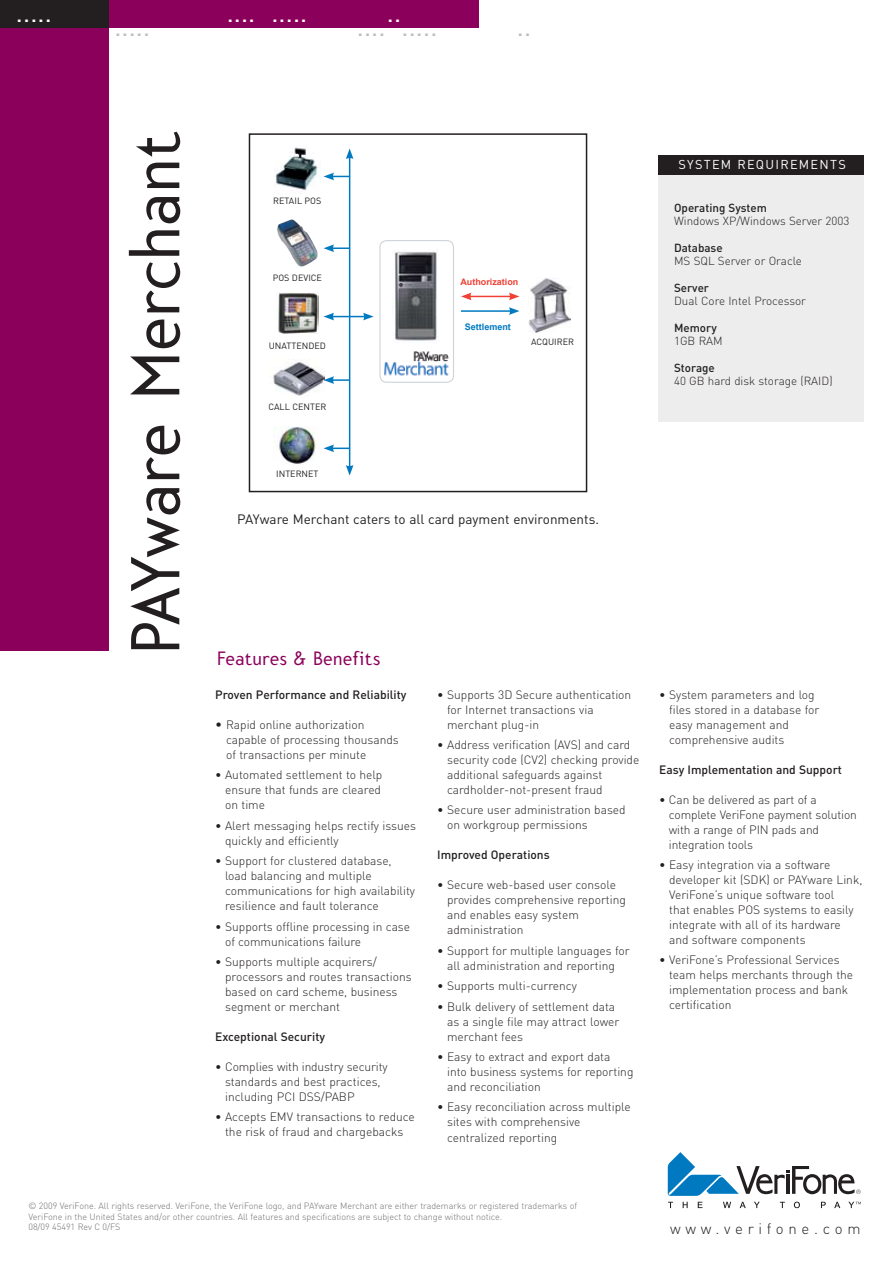
<style>
.page{position:relative;width:893px;height:1263px;background:#fff}
.page>*{position:absolute;margin:0;border:0;box-sizing:border-box;transform-origin:0 0}
.t1{font:75px "Mercury";letter-spacing:-.015em;color:#231f20}
.t2{font:25.95px "Helvetica";color:#bcbdc0}
.t3{font:25.95px "Helvetica";color:#fff}
.t4{font:21px "Mercury";letter-spacing:-.005em;color:#8b005a}
.t5{font:300 15px "DIN";letter-spacing:.315em;color:#231f20}
.t6{font:13.5px "DIN";color:#231f20}
.t7{font:12.75px "DIN";letter-spacing:.1em;color:#fff}
.t8{font:300 12px/15px "DIN";color:#231f20}
.t9{font:500 12px "DIN";color:#231f20}
.t10{font:300 11.7px "DIN";color:#231f20}
.t11{font:500 11.7px "DIN";color:#231f20}
.t12{font:300 9px/10.5px "DIN";letter-spacing:-.005em;color:#6d6f71}
.t13{font:9px "DIN";color:#231f20}
.t14{font:700 9px "Arial";color:#ef4135}
.t15{font:700 9px "Arial";color:#0079c1}
.s1{font-size:13.2px}
</style>
<div class="page">
<div style="left:379px;top:240px;width:75px;height:143px;border:1px solid #cfd4d8;border-radius:7px"></div>
<img style="left:384px;top:352px;width:64px;height:24px">
<hr style="left:349px;top:157px;width:1px;height:310px;background:#0079c1">
<svg style="left:346px;top:149px;width:7px;height:10px"></svg>
<svg style="left:346px;top:465px;width:7px;height:11px"></svg>
<div style="left:658px;top:175px;width:205px;height:247px;background:#ededee"></div>
<div style="left:108px;top:0;width:370px;height:27px;background:#8b005a"></div>
<div style="left:0;top:0;width:108px;height:650px;background:#8b005a"></div>
<div style="left:0;top:0;width:108px;height:27px;background:#231f20"></div>
<svg style="left:668px;top:1202px;width:5px;height:6px"></svg>
<svg style="left:683px;top:1202px;width:5px;height:6px"></svg>
<svg style="left:698px;top:1202px;width:4px;height:6px"></svg>
<svg style="left:723px;top:1202px;width:8px;height:6px"></svg>
<svg style="left:740px;top:1202px;width:6px;height:6px"></svg>
<svg style="left:754px;top:1202px;width:6px;height:6px"></svg>
<svg style="left:780px;top:1202px;width:5px;height:6px"></svg>
<svg style="left:794px;top:1202px;width:6px;height:6px"></svg>
<svg style="left:821px;top:1202px;width:5px;height:6px"></svg>
<svg style="left:834px;top:1202px;width:6px;height:6px"></svg>
<svg style="left:848px;top:1202px;width:13px;height:6px"></svg>
<svg style="left:668px;top:1152px;width:193px;height:44px"></svg>
<div style="left:658px;top:155px;width:205px;height:19px;background:#231f20"></div>
<div style="left:249px;top:133px;width:338px;height:359px;border:2px solid #231f20"></div>
<img style="left:274px;top:147px;width:46px;height:43px">
<img style="left:277px;top:219px;width:41px;height:48px">
<img style="left:276px;top:292px;width:43px;height:42px">
<img style="left:273px;top:359px;width:52px;height:37px">
<img style="left:274px;top:427px;width:43px;height:37px">
<img style="left:528px;top:278px;width:43px;height:55px">
<svg style="left:324px;top:173px;width:25px;height:7px"></svg>
<svg style="left:324px;top:244px;width:25px;height:8px"></svg>
<hr style="left:332px;top:316px;width:33px;height:1px;background:#0079c1">
<svg style="left:324px;top:313px;width:10px;height:7px"></svg>
<svg style="left:363px;top:313px;width:11px;height:7px"></svg>
<hr style="left:461px;top:310px;width:50px;height:2px;background:#0079c1">
<svg style="left:509px;top:307px;width:10px;height:8px"></svg>
<hr style="left:469px;top:296px;width:42px;height:1px;background:#ef4135">
<svg style="left:461px;top:293px;width:10px;height:7px"></svg>
<svg style="left:509px;top:293px;width:10px;height:7px"></svg>
<svg style="left:324px;top:376px;width:25px;height:8px"></svg>
<svg style="left:324px;top:444px;width:25px;height:8px"></svg>
<img style="left:395px;top:251px;width:42px;height:90px">
<h2 class="t3" style="left:16px;top:-7px;width:38px">.....</h2>
<h2 class="t3" style="left:227px;top:-7px;width:82px">.... .....</h2>
<h2 class="t3" style="left:387px;top:-7px;width:16px">..</h2>
<h2 class="t2" style="left:114px;top:7px;width:38px">.....</h2>
<h2 class="t2" style="left:357px;top:7px;width:82px">.... .....</h2>
<h2 class="t2" style="left:517px;top:7px;width:16px">..</h2>
<h1 class="t1" style="left:114px;top:655px;width:525px;rotate:-90deg">PAYware Merchant</h1>
<p class="t13" style="left:273px;top:196px;width:5px">RETAIL</p>
<p class="t13" style="left:305px;top:196px;width:18px">POS</p>
<p class="t13" style="left:273px;top:272px;width:5px">POS</p>
<p class="t13" style="left:292px;top:272px;width:22px">DEVICE</p>
<p class="t13" style="left:269px;top:340px;width:7px">UNATTEN</p>
<p class="t13" style="left:308px;top:340px;width:19px">DED</p>
<p class="t13" style="left:268px;top:402px;width:11px">CALL</p>
<p class="t13" style="left:292px;top:402px;width:12px">CENTE</p>
<p class="t13" style="left:320px;top:402px;width:7px">R</p>
<p class="t13" style="left:276px;top:468px;width:9px">INTE</p>
<p class="t13" style="left:296px;top:468px;width:13px">RNET</p>
<p class="t14" style="left:460px;top:276px;width:59px">Authorization</p>
<p class="t15" style="left:465px;top:321px;width:48px">Settlement</p>
<p class="t13" style="left:531px;top:336px;width:44px">ACQUI RER</p>
<p class="t6" style="left:237px;top:511px;width:363px">PAYWARE M ERCHANT CATERS TO ALL CARD PAYMENT ENVIRONMENTS.</p>
<p class="t7" style="left:679px;top:157px;width:26px">SYSTE</p>
<p class="t7" style="left:721px;top:157px;width:99px">M REQUI REMENTS</p>
<p class="t11" style="left:674px;top:200px;width:94px">Operating System</p>
<p class="t10" style="left:674px;top:214px;width:177px">Windows XP/Windows Server 2003</p>
<p class="t11" style="left:674px;top:240px;width:50px">Database</p>
<p class="t10" style="left:674px;top:254px;width:129px">MS SQL Server or Oracle</p>
<p class="t11" style="left:674px;top:280px;width:36px">Server</p>
<p class="t10" style="left:674px;top:294px;width:133px">Dual Core Intel Processor</p>
<p class="t11" style="left:674px;top:320px;width:44px">Memory</p>
<p class="t10" style="left:674px;top:334px;width:50px">1GB RAM</p>
<p class="t11" style="left:674px;top:360px;width:42px">Storage</p>
<p class="t10" style="left:674px;top:374px;width:160px">40 GB hard disk storage (RAID)</p>
<h3 class="t4" style="left:217px;top:647px;width:165px">Features &amp; Benefits</h3>
<p class="t9" style="left:215px;top:687px;width:193px">Proven Performance and Reliability</p>
<p class="t8" style="left:226px;top:717px;width:174px;text-indent:-11px"><span class="s1">•</span> Rapid online authorization capable of processing thousands of transactions per minute</p>
<p class="t8" style="left:225px;top:767px;width:159px;text-align:justify;text-indent:-10px">• Automated settlement to help ensure that funds are cleared on time</p>
<p class="t8" style="left:225px;top:818px;width:192px;text-indent:-10px">• Alert messaging helps rectify issues quickly and efficiently</p>
<p class="t8" style="left:225px;top:853px;width:191px;text-indent:-10px">• Support for clustered database, load balancing and multiple communications for high availability resilience and fault tolerance</p>
<p class="t8" style="left:225px;top:918px;width:186px;text-indent:-10px">• Supports offline processing in case of communications failure</p>
<p class="t8" style="left:225px;top:954px;width:188px;text-indent:-10px">• Supports multiple acquirers/ processors and routes transactions based on card scheme, business segment or merchant</p>
<p class="t9" style="left:215px;top:1029px;width:111px">Exceptional Security</p>
<p class="t8" style="left:225px;top:1059px;width:164px;text-indent:-10px">• Complies with industry security standards and best practices, including PCI DSS/PABP</p>
<p class="t8" style="left:215px;top:1109px;width:201px;text-align:center">• Accepts EMV transactions to reduce the risk of fraud and chargebacks</p>
<p class="t8" style="left:447px;top:687px;width:186px;text-indent:-10px">• Supports 3D Secure authentication for Internet transactions via merchant plug-in</p>
<p class="t8" style="left:447px;top:737px;width:194px;text-indent:-10px">• Address verification (AVS) and card security code (CV2) checking provide additional safeguards against cardholder-not-present fraud</p>
<p class="t8" style="left:447px;top:802px;width:180px;text-indent:-10px">• Secure user administration based on workgroup permissions</p>
<p class="t9" style="left:437px;top:847px;width:114px">Improved Operations</p>
<p class="t8" style="left:447px;top:877px;width:180px;text-indent:-10px">• Secure web-based user console provides comprehensive reporting and enables easy system administration</p>
<p class="t8" style="left:437px;top:943px;width:194px;text-align:center">• Support for multiple languages for all administration and reporting</p>
<p class="t8" style="left:437px;top:978px;width:141px">• Supports multi-currency</p>
<p class="t8" style="left:447px;top:999px;width:174px;text-indent:-10px">• Bulk delivery of settlement data as a single file may attract lower merchant fees</p>
<p class="t8" style="left:447px;top:1049px;width:188px;text-indent:-10px">• Easy to extract and export data<br>into business systems for reporting and reconciliation</p>
<p class="t8" style="left:447px;top:1099px;width:185px;text-indent:-10px">• Easy reconciliation across multiple sites with comprehensive centralized reporting</p>
<p class="t8" style="left:669px;top:687px;width:152px;text-indent:-10px">• System parameters and log files stored in a database for easy management and comprehensive audits</p>
<p class="t9" style="left:659px;top:762px;width:184px">Easy Implementation and Support</p>
<p class="t8" style="left:669px;top:792px;width:190px;text-indent:-10px">• Can be delivered as part of a complete VeriFone payment solution with a range of PIN pads and integration tools</p>
<p class="t8" style="left:669px;top:857px;width:195px;text-indent:-10px">• Easy integration via a software developer kit (SDK) or PAYware Link,<br>VeriFone’s unique software tool<br>that enables POS systems to easily integrate with all of its hardware and software components</p>
<p class="t8" style="left:669px;top:952px;width:186px;text-indent:-10px">• VeriFone’s Professional Services team helps merchants through the implementation process and bank certification</p>
<p class="t12" style="left:28px;top:1200px;width:550px">© 2009 VeriFone. All rights reserved. VeriFone, the VeriFone logo, and PAYware Merchant are either trademarks or registered trademarks of<br>VeriFone in the United States and/or other countries. All features and specifications are subject to change without notice.<br>08/09 45491 Rev C 0/FS</p>
<p class="t5" style="left:670px;top:1219px;width:192px">www.verifone.com</p>
</div>
